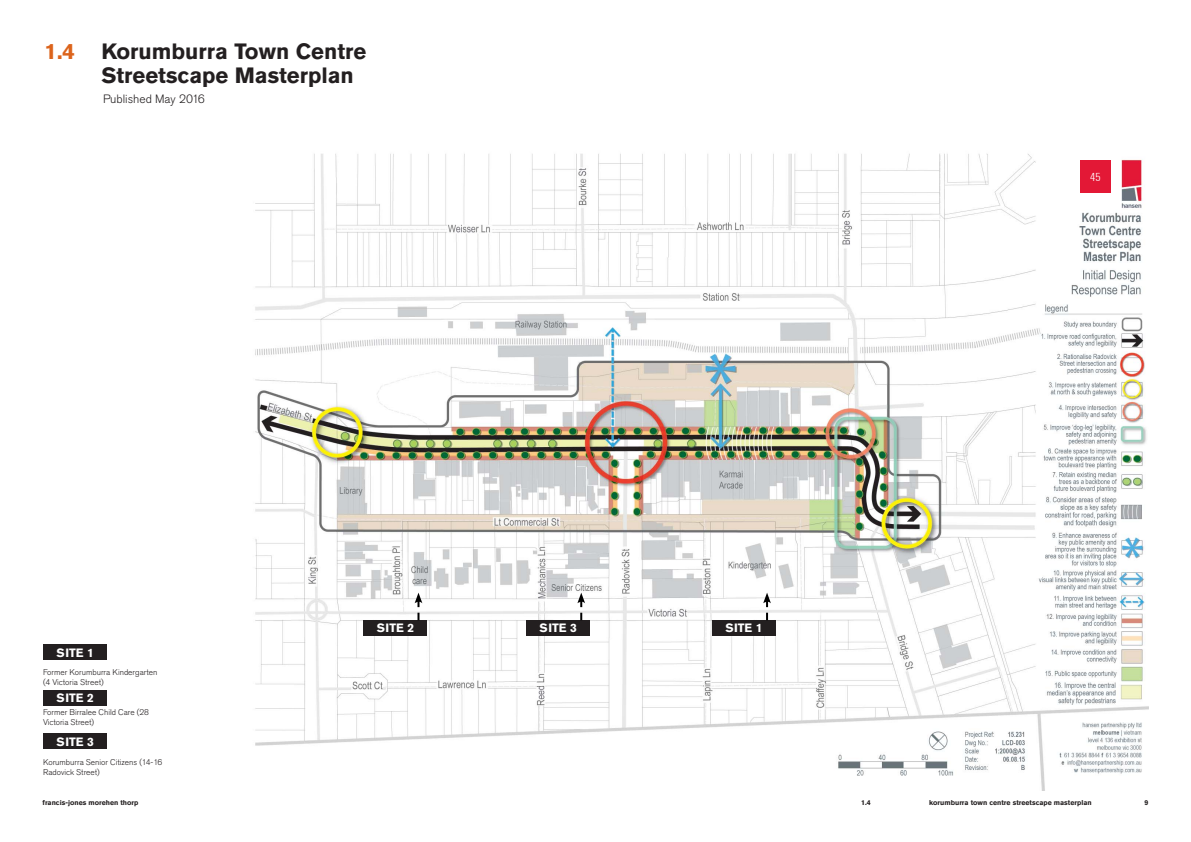
<style>
.page{position:relative;width:1191px;height:842px;background:#fff}
.page>*{position:absolute;margin:0;border:0;box-sizing:border-box;transform-origin:0 0}
.Heading_1_-_Section{font:700 22px/24px "Studio";color:#231f20}
.t1{font:700 12px "Studio";color:#fff}
.t2{font:12px "Studio";color:#231f20}
.t3{font:300 condensed 11.5px "Zurich BT";color:#fff}
.Body{font:8.2px/10px "Studio";color:#231f20}
.t4{font:700 7px "Studio";color:#231f20}
.s1{color:#dc641c}
</style>
<div class="page">
<div style="left:44px;top:645px;width:63px;height:15px;background:#231f20"></div>
<div style="left:44px;top:690px;width:63px;height:15px;background:#231f20"></div>
<div style="left:44px;top:734px;width:63px;height:15px;background:#231f20"></div>
<img style="left:255px;top:153px;width:893px;height:637px">
<div style="left:1080px;top:160px;width:31px;height:33px;background:#e31836"></div>
<div style="left:364px;top:620px;width:63px;height:15px;background:#231f20"></div>
<div style="left:526px;top:620px;width:64px;height:15px;background:#231f20"></div>
<div style="left:712px;top:620px;width:63px;height:15px;background:#231f20"></div>
<svg style="left:414px;top:593px;width:8px;height:27px"></svg>
<svg style="left:577px;top:593px;width:8px;height:27px"></svg>
<svg style="left:763px;top:593px;width:8px;height:27px"></svg>
<p class="Heading_1_-_Section" style="left:101px;top:39px;width:266px;text-indent:-57px"><span class="s1">1.4</span> Korumburra Town Centre<br>Streetscape Masterplan</p>
<p class="t2" style="left:103px;top:91px;width:103px">Published May 2016</p>
<p class="t1" style="left:57px;top:645px;width:39px">SITE 1</p>
<p class="t1" style="left:57px;top:690px;width:39px">SITE 2</p>
<p class="t1" style="left:57px;top:734px;width:39px">SITE 3</p>
<p class="Body" style="left:43px;top:667px;width:116px">Former Korumburra Kindergarten (4 Victoria Street)</p>
<p class="Body" style="left:43px;top:707px;width:107px">Former Birralee Child Care (28<br>Victoria Street)</p>
<p class="Body" style="left:43px;top:757px;width:121px">Korumburra Senior Citizens (14-16<br>Radovick Street)</p>
<p class="t1" style="left:377px;top:620px;width:39px">SITE 2</p>
<p class="t1" style="left:539px;top:620px;width:39px">SITE 3</p>
<p class="t1" style="left:725px;top:620px;width:39px">SITE 1</p>
<p class="t3" style="left:1090px;top:170px;width:12px">45</p>
<p class="t4" style="left:43px;top:798px;width:97px">francis-jones morehen thorp</p>
<p class="t4" style="left:861px;top:798px;width:11px">1.4</p>
<p class="t4" style="left:929px;top:798px;width:164px">korumburra town centre streetscape masterplan</p>
<p class="t4" style="left:1144px;top:798px;width:5px">9</p>
</div>
